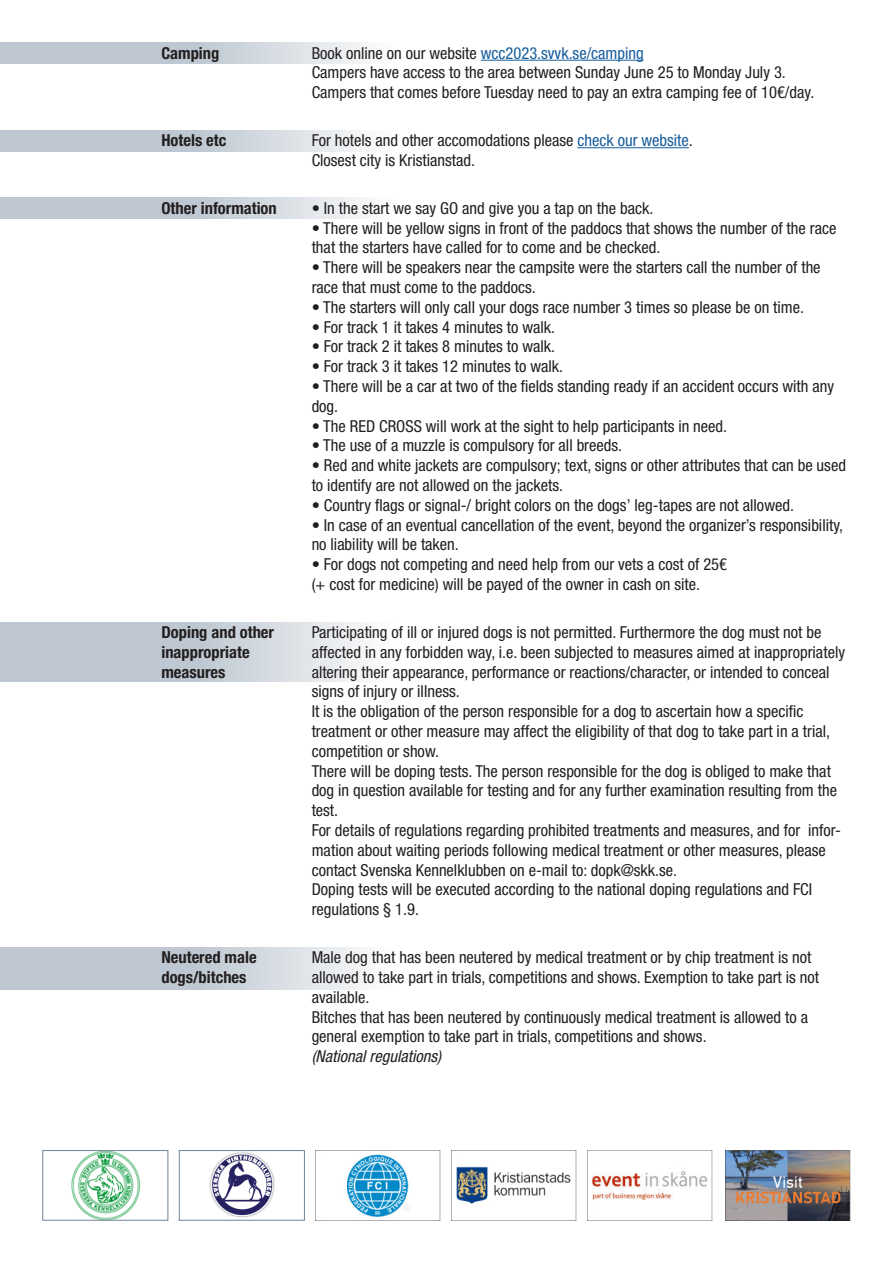
<style>
.page{position:relative;width:893px;height:1263px;background:#fff}
.page>*{position:absolute;margin:0;border:0;box-sizing:border-box;transform-origin:0 0}
.t1{font:condensed 16.5px/19.8px "Helvetica Neue LT Std";color:#231f20}
.t2{font:700 condensed 16.5px/19.8px "Helvetica Neue LT Std";color:#231f20}
.t3{font:italic condensed 16.5px "Helvetica Neue LT Std";color:#231f20}
.s1{color:#175d9e}
</style>
<div class="page">
<svg style="left:0;top:130px;width:366px;height:21px;background:#cbd2da"></svg>
<hr style="left:577px;top:147px;width:112px;height:1px;background:#175d9e">
<svg style="left:0;top:198px;width:366px;height:21px;background:#cbd2da"></svg>
<img style="left:346px;top:1151px;width:95px;height:69px">
<img style="left:588px;top:1150px;width:125px;height:70px">
<img style="left:452px;top:1150px;width:125px;height:70px">
<img style="left:725px;top:1150px;width:125px;height:70px">
<img style="left:71px;top:1152px;width:70px;height:66px">
<div style="left:43px;top:1150px;width:125px;height:70px;border:1px solid #6f8499"></div>
<img style="left:209px;top:1152px;width:66px;height:66px">
<div style="left:179px;top:1150px;width:126px;height:70px;border:1px solid #6f8499"></div>
<svg style="left:0;top:622px;width:366px;height:60px;background:#cbd2da"></svg>
<svg style="left:0;top:947px;width:366px;height:43px;background:#cbd2da"></svg>
<svg style="left:0;top:43px;width:366px;height:21px;background:#cbd2da"></svg>
<hr style="left:481px;top:60px;width:163px;height:1px;background:#175d9e">
<p class="t2" style="left:161px;top:43px;width:60px">Camping</p>
<p class="t1" style="left:312px;top:43px;width:504px">Book online on our website <span class="s1">wcc2023.svvk.se/camping<br></span>Campers have access to the area between Sunday June 25 to Monday July 3.<br>Campers that comes before Tuesday need to pay an extra camping fee of 10€/day.</p>
<p class="t2" style="left:161px;top:130px;width:67px">Hotels etc</p>
<p class="t1" style="left:312px;top:130px;width:383px">For hotels and other accomodations please <span class="s1">check our website</span>.<br>Closest city is Kristianstad.</p>
<p class="t2" style="left:161px;top:198px;width:117px">Other information</p>
<p class="t1" style="left:312px;top:198px;width:343px">• In the start we say GO and give you a tap on the back.</p>
<p class="t1" style="left:312px;top:218px;width:526px">• There will be yellow signs in front of the paddocs that shows the number of the race that the starters have called for to come and be checked.</p>
<p class="t1" style="left:312px;top:257px;width:510px">• There will be speakers near the campsite were the starters call the number of the race that must come to the paddocs.</p>
<p class="t1" style="left:312px;top:297px;width:494px">• The starters will only call your dogs race number 3 times so please be on time.</p>
<p class="t1" style="left:312px;top:317px;width:245px">• For track 1 it takes 4 minutes to walk.</p>
<p class="t1" style="left:312px;top:337px;width:245px">• For track 2 it takes 8 minutes to walk.</p>
<p class="t1" style="left:312px;top:356px;width:253px">• For track 3 it takes 12 minutes to walk.</p>
<p class="t1" style="left:312px;top:376px;width:524px">• There will be a car at two of the fields standing ready if an accident occurs with any dog.</p>
<p class="t1" style="left:312px;top:416px;width:417px">• The RED CROSS will work at the sight to help participants in need.</p>
<p class="t1" style="left:312px;top:436px;width:312px">• The use of a muzzle is compulsory for all breeds.</p>
<p class="t1" style="left:312px;top:455px;width:536px">• Red and white jackets are compulsory; text, signs or other attributes that can be used to identify are not allowed on the jackets.</p>
<p class="t1" style="left:312px;top:495px;width:484px">• Country flags or signal-/ bright colors on the dogs’ leg-tapes are not allowed.</p>
<p class="t1" style="left:312px;top:515px;width:533px">• In case of an eventual cancellation of the event, beyond the organizer’s responsibility, no liability will be taken.</p>
<p class="t1" style="left:312px;top:554px;width:417px">• For dogs not competing and need help from our vets a cost of 25€ (+ cost for medicine) will be payed of the owner in cash on site.</p>
<p class="t2" style="left:161px;top:622px;width:114px">Doping and other inappropriate measures</p>
<p class="t1" style="left:312px;top:622px;width:535px">Participating of ill or injured dogs is not permitted. Furthermore the dog must not be affected in any forbidden way, i.e. been subjected to measures aimed at inappropriately altering their appearance, performance or reactions/character, or intended to conceal signs of injury or illness.<br>It is the obligation of the person responsible for a dog to ascertain how a specific treatment or other measure may affect the eligibility of that dog to take part in a trial, competition or show.<br>There will be doping tests. The person responsible for the dog is obliged to make that dog in question available for testing and for any further examination resulting from the test.<br>For details of regulations regarding prohibited treatments and measures, and for infor&shy;mation about waiting periods following medical treatment or other measures, please contact Svenska Kennelklubben on e-mail to: dopk@skk.se.<br>Doping tests will be executed according to the national doping regulations and FCI regulations § 1.9.</p>
<p class="t2" style="left:161px;top:947px;width:97px">Neutered male dogs/bitches</p>
<p class="t1" style="left:312px;top:947px;width:509px">Male dog that has been neutered by medical treatment or by chip treatment is not allowed to take part in trials, competitions and shows. Exemption to take part is not available.<br>Bitches that has been neutered by continuously medical treatment is allowed to a general exemption to take part in trials, competitions and shows.</p>
<p class="t3" style="left:312px;top:1047px;width:131px">(National regulations)</p>
</div>
